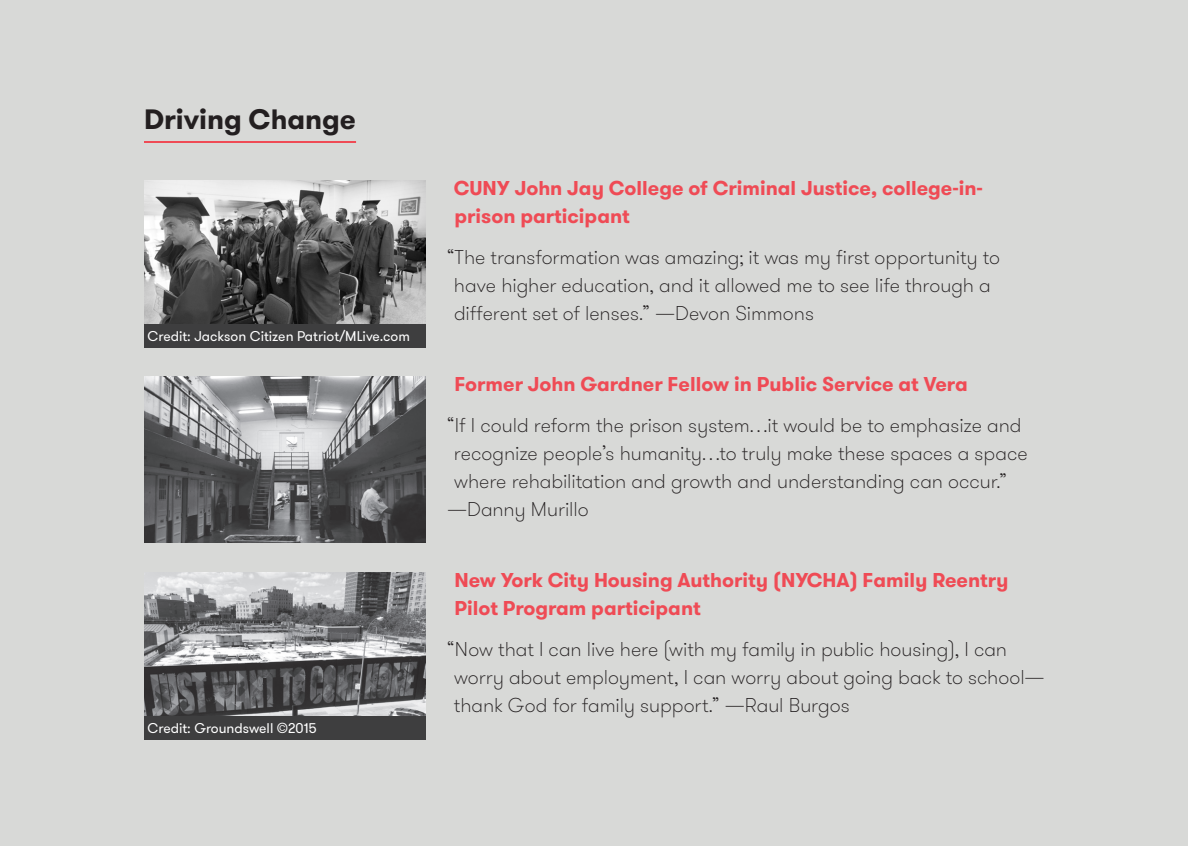
<style>
.page{position:relative;width:1188px;height:846px;background:#d8d9d7}
.page>*{position:absolute;margin:0;border:0;box-sizing:border-box;transform-origin:0 0}
.t1{font:700 28px "GT Walsheim";color:#231f20}
.t2{font:100 20px/28px "GT Walsheim";color:#231f20}
.t3{font:700 20px/28px "GT Walsheim";color:#ef4b55}
.t4{font:14px "GT Walsheim";color:#fff}
</style>
<div class="page">
<img style="left:144px;top:180px;width:281px;height:144px">
<img style="left:144px;top:376px;width:281px;height:166px">
<img style="left:144px;top:572px;width:281px;height:144px">
<hr style="left:144px;top:141px;width:212px;height:2px;background:#ef4b55">
<div style="left:144px;top:324px;width:281px;height:24px;background:#3e3e3f"></div>
<div style="left:144px;top:716px;width:281px;height:24px;background:#3e3e3f"></div>
<h1 class="t1" style="left:144px;top:101px;width:214px">Driving Change</h1>
<p class="t4" style="left:148px;top:327px;width:264px">Credit: Jackson Citizen Patriot/MLive.com</p>
<p class="t4" style="left:148px;top:719px;width:171px">Credit: Groundswell ©2015</p>
<p class="t3" style="left:454px;top:174px;width:531px">CUNY John Jay College of Criminal Justice, college-in&shy;prison participant</p>
<p class="t2" style="left:454px;top:244px;width:548px;text-indent:-7px">“The transformation was amazing; it was my first opportunity to have higher education, and it allowed me to see life through a different set of lenses.” —Devon Simmons</p>
<p class="t3" style="left:454px;top:370px;width:515px">Former John Gardner Fellow in Public Service at Vera</p>
<p class="t2" style="left:447px;top:412px;width:576px">“If I could reform the prison system…it would be to emphasize and</p>
<p class="t2" style="left:454px;top:440px;width:575px">recognize people’s humanity…to truly make these spaces a space</p>
<p class="t2" style="left:454px;top:468px;width:555px">where rehabilitation and growth and understanding can occur.”</p>
<p class="t2" style="left:447px;top:496px;width:143px">—Danny Murillo</p>
<p class="t3" style="left:454px;top:566px;width:556px">New York City Housing Authority (NYCHA) Family Reentry<br>Pilot Program participant</p>
<p class="t2" style="left:454px;top:636px;width:592px;text-indent:-7px">“Now that I can live here (with my family in public housing), I can worry about employment, I can worry about going back to school— thank God for family support.” —Raul Burgos</p>
</div>
